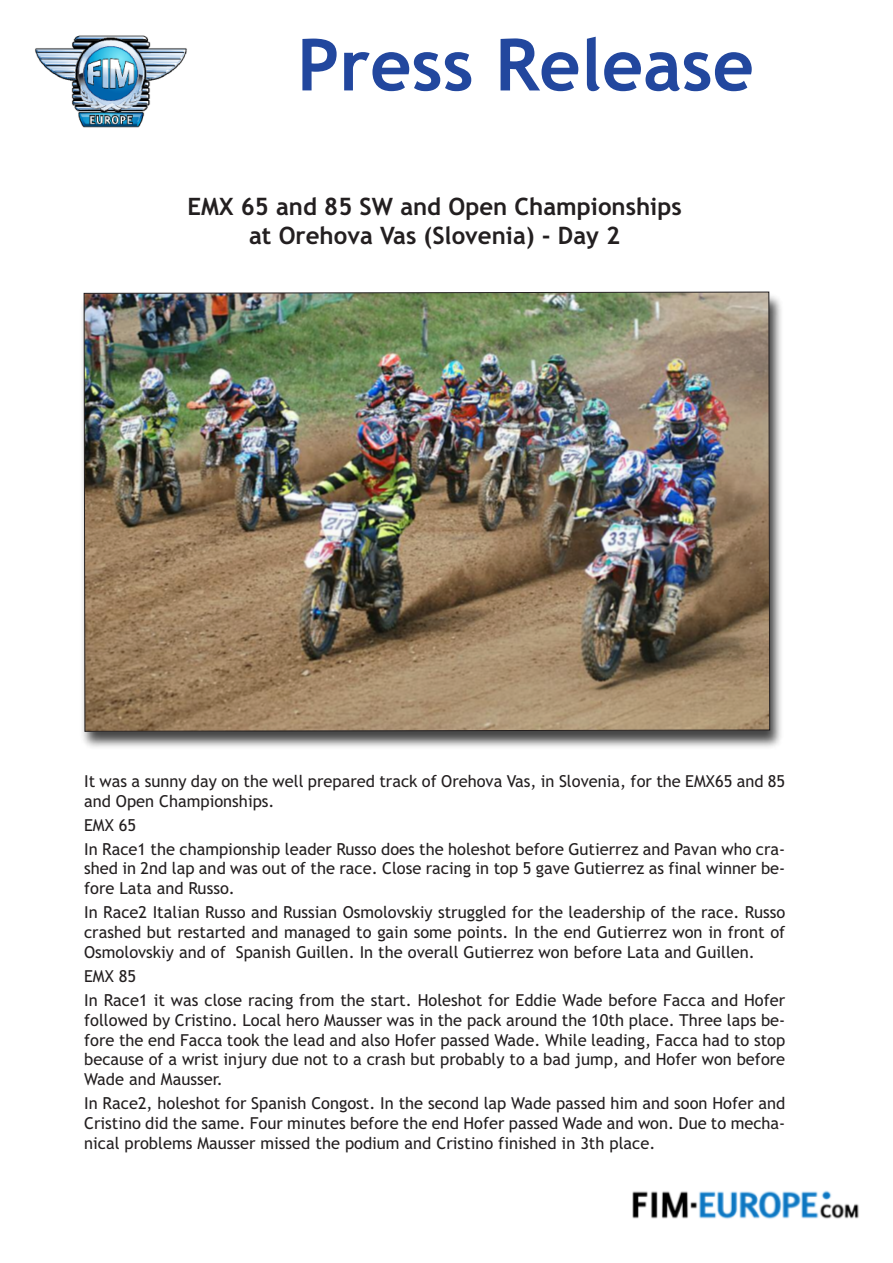
<style>
.page{position:relative;width:893px;height:1263px;background:#fff}
.page>*{position:absolute;margin:0;border:0;box-sizing:border-box;transform-origin:0 0}
.t1{font:700 72px "Trebuchet MS";color:#22479e}
.t2{font:700 24px/28.8px "Trebuchet MS";color:#231f20;text-align:center}
.t3{font:16.5px/19.8px "Trebuchet MS";color:#231f20}
</style>
<div class="page">
<img style="left:35px;top:35px;width:152px;height:93px">
<img style="left:632px;top:1190px;width:227px;height:29px">
<img style="left:82px;top:296px;width:699px;height:451px">
<img style="left:83px;top:291px;width:687px;height:441px">
<h1 class="t1" style="left:297px;top:24px;width:458px">Press Release</h1>
<h2 class="t2" style="left:188px;top:193px;width:496px">EMX 65 and 85 SW and Open Championships at Orehova Vas (Slovenia) - Day 2</h2>
<p class="t3" style="left:84px;top:771px;width:703px">It was a sunny day on the well prepared track of Orehova Vas, in Slovenia, for the EMX65 and 85 and Open Championships.</p>
<p class="t3" style="left:84px;top:813px;width:703px;line-height:24px">EMX 65<br>In Race1 the championship leader Russo does the holeshot before Gutierrez and Pavan who cra-</p>
<p class="t3" style="left:84px;top:859px;width:703px">shed in 2nd lap and was out of the race. Close racing in top 5 gave Gutierrez as final winner be&shy;fore Lata and Russo.</p>
<p class="t3" style="left:84px;top:903px;width:703px;text-align:justify">In Race2 Italian Russo and Russian Osmolovskiy struggled for the leadership of the race. Russo crashed but restarted and managed to gain some points. In the end Gutierrez won in front of Osmolovskiy and of Spanish Guillen. In the overall Gutierrez won before Lata and Guillen.</p>
<p class="t3" style="left:84px;top:964px;width:703px;line-height:24px">EMX 85<br>In Race1 it was close racing from the start. Holeshot for Eddie Wade before Facca and Hofer</p>
<p class="t3" style="left:84px;top:1010px;width:703px;text-align:justify">followed by Cristino. Local hero Mausser was in the pack around the 10th place. Three laps be&shy;fore the end Facca took the lead and also Hofer passed Wade. While leading, Facca had to stop because of a wrist injury due not to a crash but probably to a bad jump, and Hofer won before Wade and Mausser.</p>
<p class="t3" style="left:84px;top:1094px;width:703px;text-align:justify">In Race2, holeshot for Spanish Congost. In the second lap Wade passed him and soon Hofer and Cristino did the same. Four minutes before the end Hofer passed Wade and won. Due to mecha&shy;nical problems Mausser missed the podium and Cristino finished in 3th place.</p>
</div>
